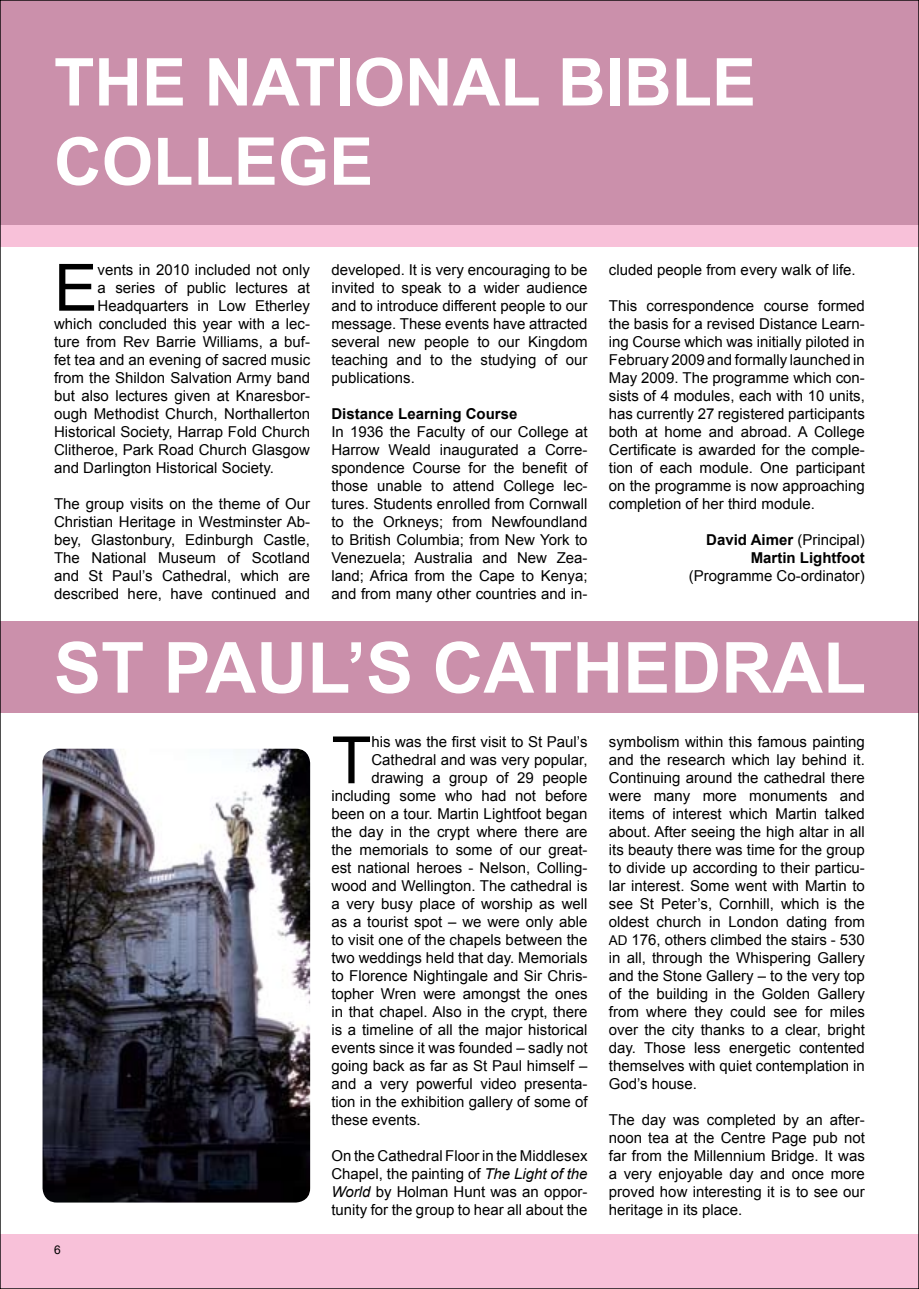
<style>
.page{position:relative;width:919px;height:1289px;background:#fff}
.page>*{position:absolute;margin:0;border:0;box-sizing:border-box;transform-origin:0 0}
.t1{font:700 70.5px "Arial";color:#fff}
.t2{font:700 66px/79.2px "Arial";color:#fff}
.t3{font:65.25px "Arial";color:#000}
.t4{font:15px/18px "Arial";color:#000;text-align:justify}
.t5{font:700 15px/18px "Arial";color:#000;text-align:right}
.t6{font:12px "Arial";color:#000}
.s1{font-weight:400}
.s2{font-style:italic}
.s3{font-size:13.5px}
</style>
<div class="page">
<div style="left:0;top:0;width:918px;height:228px;background:#cb90ab"></div>
<div style="left:0;top:1234px;width:918px;height:54px;background:#f8c1d9"></div>
<div style="left:0;top:225px;width:918px;height:22px;background:#f8c1d9"></div>
<img style="left:43px;top:748px;width:267px;height:454px">
<div style="left:0;top:621px;width:918px;height:91px;background:#cb90ab"></div>
<h2 class="t2" style="left:54px;top:45px;width:703px">THE NATIONAL BIBLE<br>COLLEGE</h2>
<h3 class="t3" style="left:54px;top:245px;width:45px">E</h3>
<p class="t4" style="left:98px;top:260px;width:214px">vents in 2010 included not only</p>
<p class="t4" style="left:98px;top:278px;width:214px">a series of public lectures at</p>
<p class="t4" style="left:98px;top:296px;width:214px">Headquarters in Low Etherley</p>
<p class="t4" style="left:54px;top:314px;width:257px">which concluded this year with a lec-</p>
<p class="t4" style="left:54px;top:332px;width:257px">ture from Rev Barrie Williams, a buf-</p>
<p class="t4" style="left:54px;top:350px;width:257px">fet tea and an evening of sacred music</p>
<p class="t4" style="left:54px;top:368px;width:257px">from the Shildon Salvation Army band</p>
<p class="t4" style="left:54px;top:386px;width:257px">but also lectures given at Knaresbor-</p>
<p class="t4" style="left:54px;top:404px;width:257px">ough Methodist Church, Northallerton</p>
<p class="t4" style="left:54px;top:422px;width:257px">Historical Society, Harrap Fold Church</p>
<p class="t4" style="left:54px;top:440px;width:257px">Clitheroe, Park Road Church Glasgow</p>
<p class="t4" style="left:54px;top:458px;width:221px">and Darlington Historical Society.</p>
<p class="t4" style="left:54px;top:494px;width:257px">The group visits on the theme of Our Christian Heritage in Westminster Ab&shy;bey, Glastonbury, Edinburgh Castle, The National Museum of Scotland and St Paul’s Cathedral, which are described here, have continued and</p>
<p class="t4" style="left:331px;top:260px;width:257px">developed. It is very encouraging to be invited to speak to a wider audience and to introduce different people to our message. These events have attracted several new people to our Kingdom teaching and to the studying of our publications.</p>
<p class="t5" style="left:331px;top:405px;width:187px">Distance Learning Course</p>
<p class="t4" style="left:331px;top:422px;width:258px">In 1936 the Faculty of our College at Harrow Weald inaugurated a Corre&shy;spondence Course for the benefit of those unable to attend College lec&shy;tures. Students enrolled from Cornwall to the Orkneys; from Newfoundland to British Columbia; from New York to Venezuela; Australia and New Zea&shy;land; Africa from the Cape to Kenya; and from many other countries and in-</p>
<p class="t4" style="left:608px;top:260px;width:248px">cluded people from every walk of life.</p>
<p class="t4" style="left:608px;top:296px;width:257px">This correspondence course formed the basis for a revised Distance Learn&shy;ing Course which was initially piloted in February 2009 and formally launched in May 2009. The programme which con&shy;sists of 4 modules, each with 10 units, has currently 27 registered participants both at home and abroad. A College Certificate is awarded for the comple&shy;tion of each module. One participant on the programme is now approaching completion of her third module.</p>
<p class="t5" style="left:706px;top:531px;width:160px">David Aimer <span class="s1">(Principal)<br></span>Martin Lightfoot</p>
<p class="t4" style="left:689px;top:566px;width:177px">(Programme Co-ordinator)</p>
<h1 class="t1" style="left:54px;top:621px;width:813px">ST PAUL’S CATHEDRAL</h1>
<p class="t6" style="left:54px;top:1242px;width:8px">6</p>
<h3 class="t3" style="left:331px;top:717px;width:41px">T</h3>
<p class="t4" style="left:371px;top:733px;width:218px">his was the first visit to St Paul’s</p>
<p class="t4" style="left:371px;top:751px;width:218px">Cathedral and was very popular,</p>
<p class="t4" style="left:371px;top:769px;width:218px">drawing a group of 29 people</p>
<p class="t4" style="left:331px;top:787px;width:257px">including some who had not before</p>
<p class="t4" style="left:331px;top:805px;width:257px">been on a tour. Martin Lightfoot began</p>
<p class="t4" style="left:331px;top:823px;width:257px">the day in the crypt where there are</p>
<p class="t4" style="left:331px;top:841px;width:257px">the memorials to some of our great-</p>
<p class="t4" style="left:331px;top:859px;width:257px">est national heroes - Nelson, Colling-</p>
<p class="t4" style="left:331px;top:877px;width:257px">wood and Wellington. The cathedral is</p>
<p class="t4" style="left:331px;top:895px;width:257px">a very busy place of worship as well</p>
<p class="t4" style="left:331px;top:913px;width:257px">as a tourist spot – we were only able</p>
<p class="t4" style="left:331px;top:931px;width:257px">to visit one of the chapels between the</p>
<p class="t4" style="left:331px;top:949px;width:257px">two weddings held that day. Memorials</p>
<p class="t4" style="left:331px;top:967px;width:257px">to Florence Nightingale and Sir Chris-</p>
<p class="t4" style="left:331px;top:985px;width:257px">topher Wren were amongst the ones</p>
<p class="t4" style="left:331px;top:1003px;width:257px">in that chapel. Also in the crypt, there</p>
<p class="t4" style="left:331px;top:1021px;width:257px">is a timeline of all the major historical</p>
<p class="t4" style="left:331px;top:1039px;width:257px">events since it was founded – sadly not</p>
<p class="t4" style="left:331px;top:1057px;width:257px">going back as far as St Paul himself –</p>
<p class="t4" style="left:331px;top:1075px;width:257px">and a very powerful video presenta-</p>
<p class="t4" style="left:331px;top:1093px;width:257px">tion in the exhibition gallery of some of</p>
<p class="t4" style="left:331px;top:1111px;width:91px">these events.</p>
<p class="t4" style="left:331px;top:1147px;width:257px">On the Cathedral Floor in the Middlesex Chapel, the painting of <span class="s2">The Light of the World</span> by Holman Hunt was an oppor&shy;tunity for the group to hear all about the</p>
<p class="t4" style="left:608px;top:733px;width:257px">symbolism within this famous painting and the research which lay behind it.<br>Continuing around the cathedral there were many more monuments and items of interest which Martin talked about. After seeing the high altar in all its beauty there was time for the group to divide up according to their particu&shy;lar interest. Some went with Martin to see St Peter’s, Cornhill, which is the oldest church in London dating from <span class="s3">AD</span> 176, others climbed the stairs - 530 in all, through the Whispering Gallery and the Stone Gallery – to the very top of the building in the Golden Gallery from where they could see for miles over the city thanks to a clear, bright day. Those less energetic contented themselves with quiet contemplation in God’s house.</p>
<p class="t4" style="left:608px;top:1111px;width:257px">The day was completed by an after&shy;noon tea at the Centre Page pub not far from the Millennium Bridge. It was a very enjoyable day and once more proved how interesting it is to see our heritage in its place.</p>
</div>
